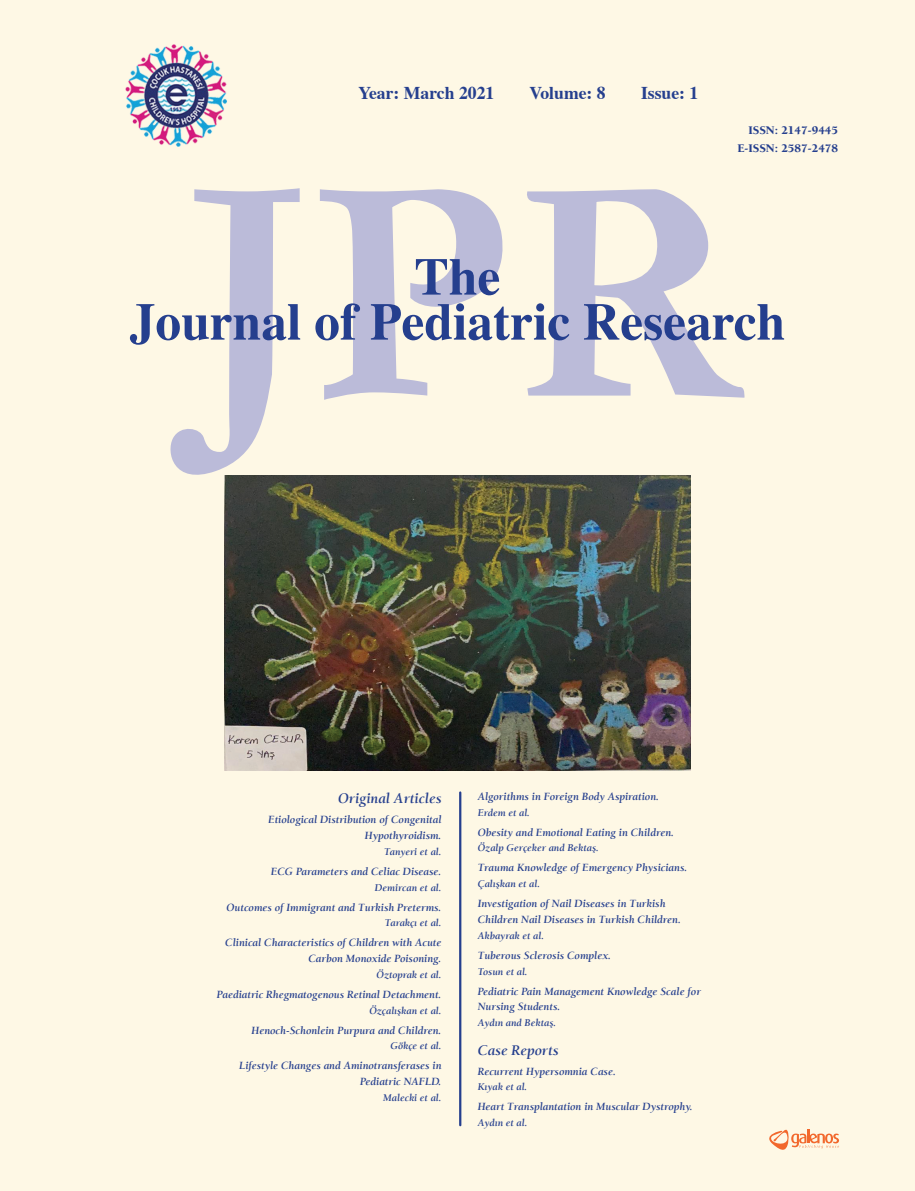
<style>
.page{position:relative;width:915px;height:1191px;background:#fff}
.page>*{position:absolute;margin:0;border:0;box-sizing:border-box;transform-origin:0 0}
.Paragraph_Style_1{font:700 52.5px "Times";color:#253f8e}
.Paragraph_Style_1-2{font:700 18px "Times";color:#253f8e}
.t1{font:15px "Berkeley Bold Italic Tr";color:#253f8e}
.Paragraph_Style_1-3{font:12px "Berkeley Black Tr";letter-spacing:-.005em;color:#253f8e}
.t2{font:11.25px/15.8px "Berkeley Bold Italic Tr";color:#253f8e;text-align:right}
.t3{font:10.5px "Berkeley Bold Italic Tr";color:#253f8e}
</style>
<div class="page">
<div style="left:0;top:0;width:914px;height:1191px;background:#fef8e5"></div>
<svg style="left:170px;top:188px;width:129px;height:288px"></svg>
<svg style="left:320px;top:189px;width:183px;height:211px"></svg>
<svg style="left:527px;top:189px;width:218px;height:209px"></svg>
<img style="left:125px;top:44px;width:102px;height:103px">
<svg style="left:769px;top:1129px;width:69px;height:21px"></svg>
<hr style="left:459px;top:792px;width:2px;height:333px;background:#253f8e">
<img style="left:224px;top:476px;width:466px;height:295px">
<p class="Paragraph_Style_1-2" style="left:358px;top:76px;width:137px">Year: March 2021</p>
<p class="Paragraph_Style_1-2" style="left:529px;top:76px;width:78px">Volume: 8</p>
<p class="Paragraph_Style_1-2" style="left:640px;top:76px;width:59px">Issue: 1</p>
<p class="Paragraph_Style_1-3" style="left:748px;top:123px;width:91px">ISSN: 2147-9445</p>
<p class="Paragraph_Style_1-3" style="left:737px;top:141px;width:102px">E-ISSN: 2587-2478</p>
<p class="Paragraph_Style_1" style="left:414px;top:227px;width:87px">The</p>
<p class="Paragraph_Style_1" style="left:130px;top:272px;width:656px">Journal of Pediatric Research</p>
<h3 class="t1" style="left:338px;top:789px;width:105px">Original Articles</h3>
<p class="t2" style="left:268px;top:811px;width:175px">Etiological Distribution of Congenital<br>Hypothyroidism.</p>
<p class="t3" style="left:384px;top:845px;width:59px">Tanyeri et al.</p>
<p class="t2" style="left:271px;top:863px;width:172px">ECG Parameters and Celiac Disease.</p>
<p class="t3" style="left:375px;top:881px;width:68px">Demircan et al.</p>
<p class="t2" style="left:226px;top:899px;width:216px">Outcomes of Immigrant and Turkish Preterms.</p>
<p class="t3" style="left:385px;top:916px;width:58px">Tarakçı et al.</p>
<p class="t2" style="left:225px;top:935px;width:218px">Clinical Characteristics of Children with Acute<br>Carbon Monoxide Poisoning.</p>
<p class="t3" style="left:376px;top:968px;width:67px">Öztoprak et al.</p>
<p class="t2" style="left:217px;top:986px;width:226px">Paediatric Rhegmatogenous Retinal Detachment.</p>
<p class="t3" style="left:369px;top:1004px;width:74px">Özçalışkan et al.</p>
<p class="t2" style="left:251px;top:1022px;width:191px">Henoch-Schonlein Purpura and Children.</p>
<p class="t3" style="left:390px;top:1039px;width:52px">Gökçe et al.</p>
<p class="t2" style="left:239px;top:1058px;width:204px">Lifestyle Changes and Aminotransferases in<br>Pediatric NAFLD.</p>
<p class="t3" style="left:383px;top:1091px;width:60px">Malecki et al.</p>
<p class="t2" style="left:477px;top:788px;width:183px">Algorithms in Foreign Body Aspiration.</p>
<p class="t3" style="left:477px;top:806px;width:54px">Erdem et al.</p>
<p class="t2" style="left:477px;top:824px;width:198px">Obesity and Emotional Eating in Children.</p>
<p class="t3" style="left:477px;top:841px;width:123px">Özalp Gerçeker and Bektaş.</p>
<p class="t2" style="left:477px;top:860px;width:211px">Trauma Knowledge of Emergency Physicians.</p>
<p class="t3" style="left:477px;top:877px;width:64px">Çalışkan et al.</p>
<p class="t2" style="left:477px;top:895px;width:205px;text-align:left">Investigation of Nail Diseases in Turkish<br>Children Nail Diseases in Turkish Children.</p>
<p class="t3" style="left:477px;top:929px;width:68px">Akbayrak et al.</p>
<p class="t2" style="left:477px;top:947px;width:135px">Tuberous Sclerosis Complex.</p>
<p class="t3" style="left:477px;top:964px;width:51px">Tosun et al.</p>
<p class="t2" style="left:477px;top:983px;width:225px;text-align:left">Pediatric Pain Management Knowledge Scale for<br>Nursing Students.</p>
<p class="t3" style="left:477px;top:1016px;width:80px">Aydın and Bektaş.</p>
<h3 class="t1" style="left:477px;top:1040px;width:82px">Case Reports</h3>
<p class="t2" style="left:477px;top:1063px;width:140px">Recurrent Hypersomnia Case.</p>
<p class="t3" style="left:477px;top:1080px;width:51px">Kıyak et al.</p>
<p class="t2" style="left:477px;top:1098px;width:216px">Heart Transplantation in Muscular Dystrophy.</p>
<p class="t3" style="left:477px;top:1116px;width:51px">Aydın et al.</p>
</div>
